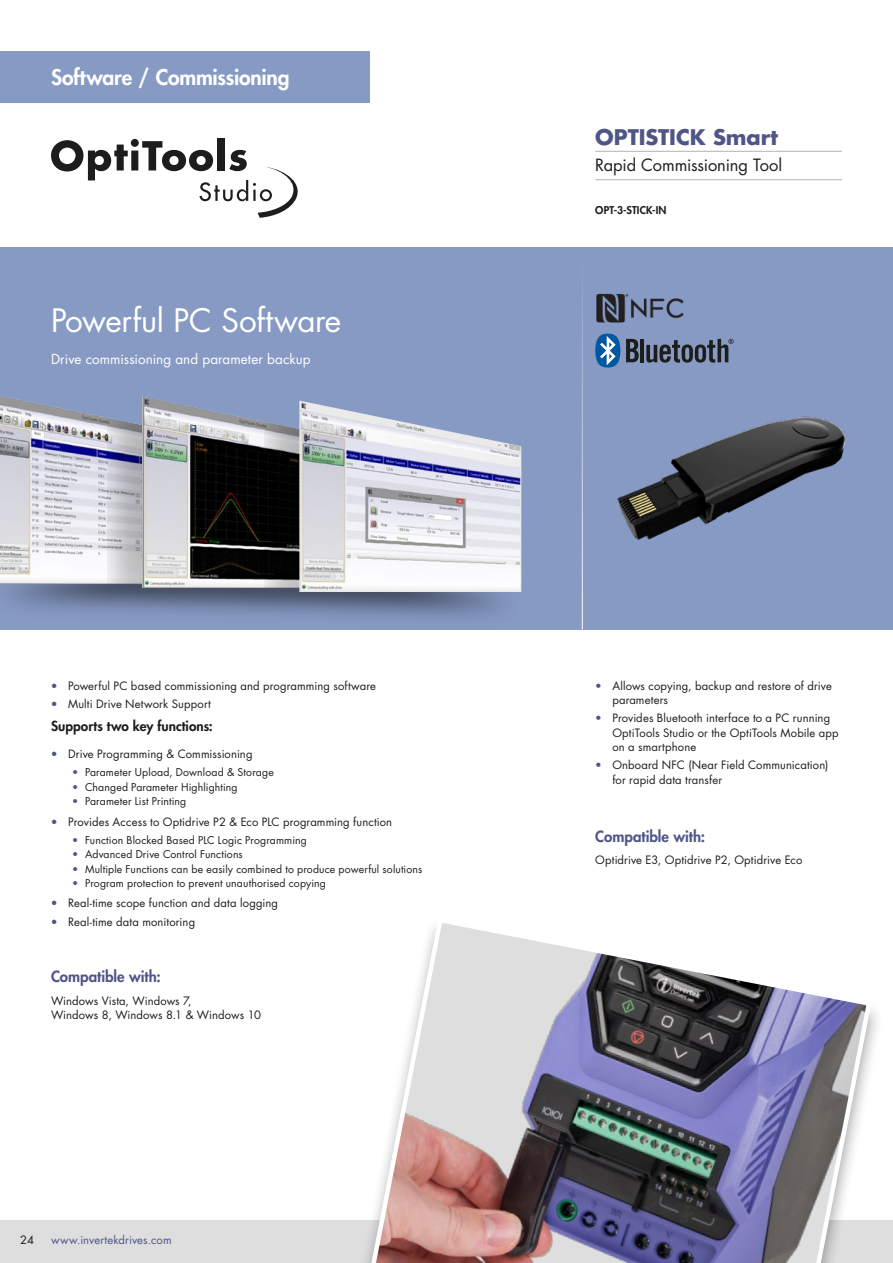
<style>
.page{position:relative;width:893px;height:1263px;background:#fff}
.page>*{position:absolute;margin:0;border:0;box-sizing:border-box;transform-origin:0 0}
.H1__Product_Heading{font:31.5px "Futura Std";letter-spacing:-.01em;color:#fff}
.H1__Options_Heading{font:800 21px "Futura Std";letter-spacing:-.01em;color:#fff}
.H1__Options_Heading-2{font:700 21px "Futura Std";letter-spacing:-.005em;color:#4f5586}
.H2__Options_Strapline{font:16.5px "Futura Std";letter-spacing:-.01em;color:#1d1d1b}
.t1{font:800 15px "Futura Std";color:#4f5586}
.Intro_Text{font:13.5px "Futura Std";letter-spacing:.005em;color:#fff}
.BODY{font:800 13.5px "Futura Std";letter-spacing:.005em;color:#1d1d1b}
.BODY-2{font:11.25px/14.2px "Futura Std";letter-spacing:.01em;color:#1d1d1b}
.t2{font:11.25px "Futura Std";letter-spacing:.01em;color:#4f5586}
.t3{font:10.5px "Futura Std";letter-spacing:.01em;color:#1d1d1b}
.BODY-3{font:800 10.5px "Futura Std";letter-spacing:.015em;color:#1d1d1b}
.s1{color:#4f5586}
</style>
<div class="page">
<div style="left:0;top:1220px;width:893px;height:43px;background:#dedede"></div>
<div style="left:0;top:247px;width:893px;height:382px;background:#879ac4"></div>
<img style="left:0;top:544px;width:542px;height:86px">
<img style="left:0;top:396px;width:143px;height:188px">
<img style="left:107px;top:405px;width:35px;height:179px">
<img style="left:142px;top:397px;width:159px;height:191px">
<img style="left:264px;top:409px;width:35px;height:179px">
<img style="left:299px;top:401px;width:222px;height:191px">
<div style="left:350px;top:917px;width:531px;height:346px;background:#1d1d1b;opacity:.4"></div>
<svg style="left:361px;top:917px;width:513px;height:346px"></svg>
<img style="left:617px;top:416px;width:228px;height:124px">
<div style="left:0;top:51px;width:370px;height:51px;background:#879ac4"></div>
<hr style="left:595px;top:151px;width:247px;height:1px;background:#b3b2b2">
<hr style="left:595px;top:180px;width:247px;height:1px;background:#b3b2b2">
<div style="left:218px;top:138px;width:7px;height:32px;background:#1d1d1b"></div>
<svg style="left:51px;top:139px;width:247px;height:79px"></svg>
<hr style="left:582px;top:247px;width:1px;height:382px;background:#fff">
<svg style="left:626px;top:339px;width:13px;height:23px"></svg>
<hr style="left:640px;top:339px;width:4px;height:23px;background:#1d1d1b">
<svg style="left:646px;top:339px;width:88px;height:24px"></svg>
<svg style="left:595px;top:334px;width:25px;height:34px"></svg>
<img style="left:596px;top:293px;width:88px;height:30px">
<p class="H1__Options_Heading" style="left:51px;top:64px;width:240px">Software / Commissioning</p>
<p class="H1__Product_Heading" style="left:51px;top:300px;width:292px">Powerful PC Software</p>
<p class="Intro_Text" style="left:51px;top:351px;width:261px">Drive commissioning and parameter backup</p>
<p class="BODY-2" style="left:68px;top:678px;width:309px">Powerful PC based commissioning and programming software</p>
<p class="BODY-2" style="left:68px;top:697px;width:144px">Multi Drive Network Support</p>
<p class="BODY" style="left:51px;top:717px;width:163px">Supports two key functions:</p>
<p class="BODY-2" style="left:68px;top:747px;width:186px">Drive Programming &amp; Commissioning</p>
<p class="t3" style="left:72px;top:766px;width:203px"><span class="s1">•</span> Parameter Upload, Download &amp; Storage</p>
<p class="t3" style="left:72px;top:780px;width:167px"><span class="s1">•</span> Changed Parameter Highlighting</p>
<p class="t3" style="left:72px;top:794px;width:115px"><span class="s1">•</span> Parameter List Printing</p>
<p class="BODY-2" style="left:68px;top:814px;width:326px">Provides Access to Optidrive P2 &amp; Eco PLC programming function</p>
<p class="t3" style="left:72px;top:833px;width:236px"><span class="s1">•</span> Function Blocked Based PLC Logic Programming</p>
<p class="t3" style="left:72px;top:848px;width:172px"><span class="s1">•</span> Advanced Drive Control Functions</p>
<p class="t3" style="left:72px;top:862px;width:351px"><span class="s1">•</span> Multiple Functions can be easily combined to produce powerful solutions</p>
<p class="t3" style="left:72px;top:876px;width:255px"><span class="s1">•</span> Program protection to prevent unauthorised copying</p>
<p class="BODY-2" style="left:68px;top:896px;width:212px">Real-time scope function and data logging</p>
<p class="BODY-2" style="left:68px;top:915px;width:129px">Real-time data monitoring</p>
<h3 class="t1" style="left:51px;top:967px;width:111px">Compatible with:</h3>
<p class="BODY-2" style="left:51px;top:993px;width:211px">Windows Vista, Windows 7,<br>Windows 8, Windows 8.1 &amp; Windows 10</p>
<p class="BODY-2" style="left:20px;top:1232px;width:15px">24</p>
<p class="t2" style="left:51px;top:1232px;width:122px">www.invertekdrives.com</p>
<p class="H1__Options_Heading-2" style="left:595px;top:123px;width:184px">OPTISTICK Smart</p>
<p class="H2__Options_Strapline" style="left:595px;top:155px;width:188px">Rapid Commissioning Tool</p>
<p class="BODY-3" style="left:595px;top:203px;width:73px">OPT-3-STICK-IN</p>
<p class="BODY-2" style="left:612px;top:678px;width:221px;text-indent:-17px"><span class="s1">•</span> Allows copying, backup and restore of drive parameters</p>
<p class="BODY-2" style="left:612px;top:711px;width:228px;text-indent:-17px"><span class="s1">•</span> Provides Bluetooth interface to a PC running<br>OptiTools Studio or the OptiTools Mobile app on a smartphone</p>
<p class="BODY-2" style="left:612px;top:758px;width:218px;text-indent:-17px"><span class="s1">•</span> Onboard NFC (Near Field Communication) for rapid data transfer</p>
<h3 class="t1" style="left:595px;top:826px;width:111px">Compatible with:</h3>
<p class="BODY-2" style="left:595px;top:853px;width:209px">Optidrive E3, Optidrive P2, Optidrive Eco</p>
</div>
